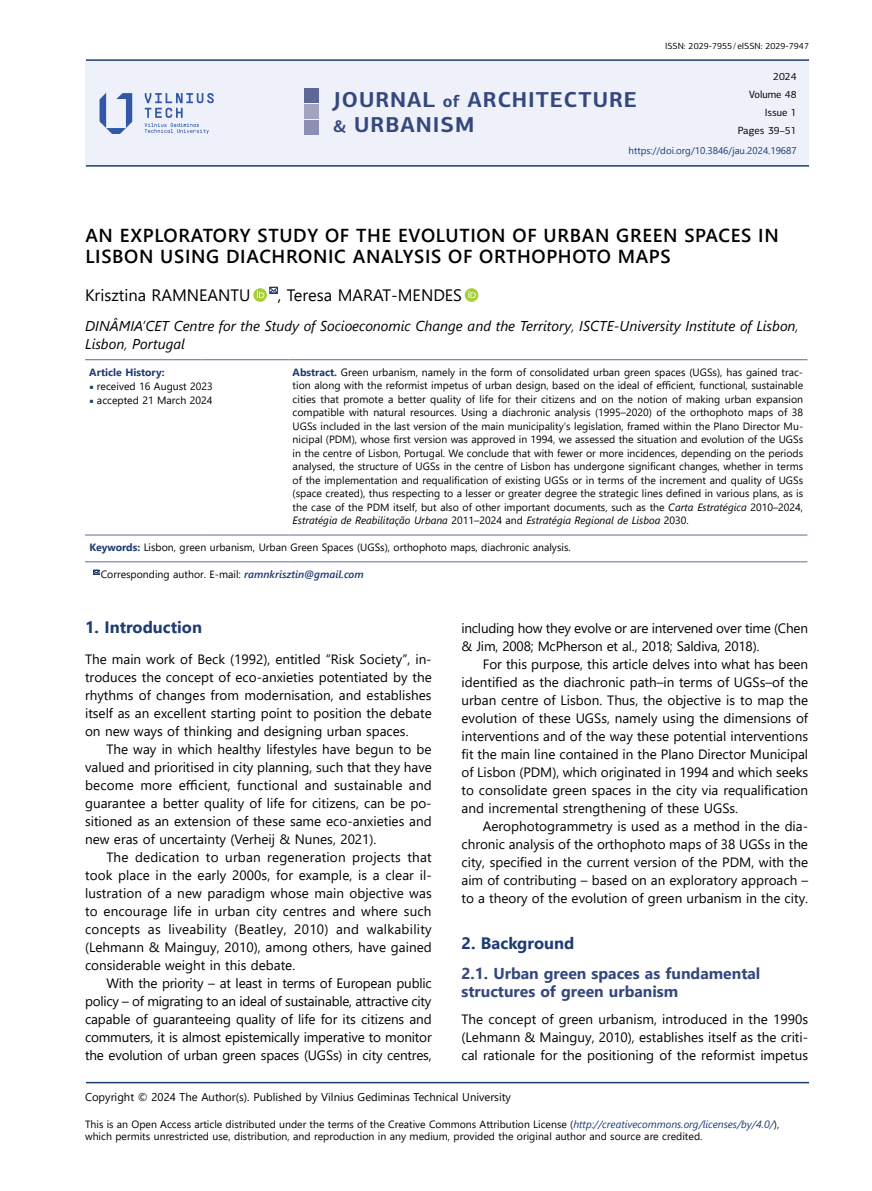
<style>
.page{position:relative;width:872px;height:1191px;background:#fff}
.page>*{position:absolute;margin:0;border:0;box-sizing:border-box;transform-origin:0 0}
.t1{font:700 21.6px/25px "PF Centro Sans Pro";letter-spacing:.045em;color:#35487e}
.t2{font:600 18.75px/21px "Segoe UI";letter-spacing:.035em;color:#000}
.t3{font:16.5px "Segoe UI";color:#000}
.t4{font:700 16.5px "Segoe UI";color:#1e3b73}
.t5{font:700 15.75px/18px "Segoe UI";color:#35487e}
.t6{font:italic 14.25px/17.2px "Segoe UI";color:#000}
.t7{font:13.5px/18px "Segoe UI";color:#000;text-align:justify}
.t8{font:11.25px "Segoe UI";color:#000}
.t9{font:10.5px/13.5px "Segoe UI";color:#000}
.t10{font:10.5px/18.1px "PF Centro Sans Pro";color:#000;text-align:right}
.t11{font:700 10.5px "Segoe UI";color:#1e3b73}
.t12{font:9.75px "Segoe UI";color:#1e3b73}
.t13{font:9px "PF Centro Sans Pro";color:#000}
.s1{font-size:16.8px}
.s2{font-size:17.1px}
.s3{font-weight:300}
.s4{font-weight:700;color:#1e3b73}
.s5{font-style:italic}
.s6{font-family:"Minion Pro";color:#1e3b73}
.s7{font-weight:600;font-style:italic;color:#1e3b73}
.s8{font-style:italic;color:#1e3b73}
</style>
<div class="page">
<div style="left:86px;top:61px;width:723px;height:104px;background:#eef1fa"></div>
<hr style="left:86px;top:59px;width:723px;height:2px;background:#1e3b73">
<hr style="left:86px;top:165px;width:723px;height:2px;background:#1e3b73">
<svg style="left:99px;top:93px;width:33px;height:41px"></svg>
<svg style="left:145px;top:93px;width:69px;height:41px"></svg>
<div style="left:304px;top:89px;width:14px;height:14px;background:#5f6796"></div>
<div style="left:304px;top:120px;width:14px;height:14px;background:#8c8eb2"></div>
<div style="left:304px;top:104px;width:14px;height:15px;background:#a2a3c1"></div>
<hr style="left:86px;top:1081px;width:723px;height:2px;background:#1e3b73">
<svg style="left:253px;top:288px;width:14px;height:14px"></svg>
<svg style="left:257px;top:286px;width:21px;height:12px"></svg>
<div style="left:465px;top:288px;width:13px;height:14px;background:#a6ce39;border-radius:50%"></div>
<svg style="left:468px;top:291px;width:8px;height:7px"></svg>
<hr style="left:85px;top:359px;width:117px;height:1px;background:#7579a3">
<hr style="left:202px;top:359px;width:86px;height:1px;background:#7579a3">
<hr style="left:288px;top:359px;width:519px;height:1px;background:#7579a3">
<hr style="left:85px;top:534px;width:117px;height:1px;background:#7579a3">
<hr style="left:202px;top:534px;width:86px;height:1px;background:#7579a3">
<hr style="left:288px;top:534px;width:519px;height:1px;background:#7579a3">
<hr style="left:85px;top:561px;width:117px;height:1px;background:#7579a3">
<hr style="left:202px;top:561px;width:86px;height:1px;background:#7579a3">
<hr style="left:288px;top:561px;width:519px;height:1px;background:#7579a3">
<svg style="left:93px;top:570px;width:7px;height:5px"></svg>
<p class="t13" style="left:665px;top:41px;width:145px">ISSN: 2029-7955/eISSN: 2029-7947</p>
<p class="t10" style="left:737px;top:67px;width:60px">2024<br>Volume 48<br>Issue 1<br>Pages 39–51</p>
<p class="t12" style="left:628px;top:141px;width:170px">https://doi.org/10.3846/jau.2024.19687</p>
<h1 class="t1" style="left:333px;top:87px;width:305px">JOURNAL <span class="s1">of</span> ARCHITECTURE <span class="s2">&amp;</span> URBANISM</h1>
<h2 class="t2" style="left:85px;top:223px;width:695px">AN EXPLORATORY STUDY OF THE EVOLUTION OF URBAN GREEN SPACES IN<br>LISBON USING DIACHRONIC ANALYSIS OF ORTHOPHOTO MAPS</h2>
<p class="t3" style="left:85px;top:280px;width:167px">Krisztina RAMNEANTU</p>
<p class="t3" style="left:278px;top:280px;width:186px">, Teresa MARAT-MENDES</p>
<p class="t6" style="left:85px;top:315px;width:715px">DINÂMIA’CET Centre for the Study of Socioeconomic Change and the Territory<span class="s3">,</span> ISCTE-University Institute of Lisbon<span class="s3">,<br></span>Lisbon<span class="s3">,</span> Portugal</p>
<p class="t11" style="left:89px;top:362px;width:77px">Article History:</p>
<p class="t9" style="left:293px;top:364px;width:512px;text-align:justify"><span class="s4">Abstract.</span> Green urbanism, namely in the form of consolidated urban green spaces (UGSs), has gained trac&shy;tion along with the reformist impetus of urban design, based on the ideal of efficient, functional, sustainable cities that promote a better quality of life for their citizens and on the notion of making urban expansion compatible with natural resources. Using a diachronic analysis (1995–2020) of the orthophoto maps of 38<br>UGSs included in the last version of the main municipality’s legislation, framed within the Plano Director Mu&shy;nicipal (PDM), whose first version was approved in 1994, we assessed the situation and evolution of the UGSs in the centre of Lisbon, Portugal. We conclude that with fewer or more incidences, depending on the periods analysed, the structure of UGSs in the centre of Lisbon has undergone significant changes, whether in terms of the implementation and requalification of existing UGSs or in terms of the increment and quality of UGSs (space created), thus respecting to a lesser or greater degree the strategic lines defined in various plans, as is the case of the PDM itself, but also of other important documents, such as the <span class="s5">Carta Estratégica</span> 2010–2024, <span class="s5">Estratégia de Reabilitação Urbana</span> 2011–2024 and <span class="s5">Estratégia Regional de Lisboa</span> 2030.</p>
<p class="t9" style="left:89px;top:379px;width:125px"><span class="s6">■</span> received 16 August 2023</p>
<p class="t9" style="left:89px;top:392px;width:125px"><span class="s6">■</span> accepted 21 March 2024</p>
<p class="t9" style="left:89px;top:540px;width:483px"><span class="s4">Keywords:</span> Lisbon, green urbanism, Urban Green Spaces (UGSs), orthophoto maps, diachronic analysis.</p>
<p class="t9" style="left:101px;top:566px;width:264px">Corresponding author. E-mail: <span class="s7">ramnkrisztin@gmail.com</span></p>
<p class="t4" style="left:85px;top:611px;width:118px">1. Introduction</p>
<p class="t7" style="left:85px;top:649px;width:348px">The main work of Beck (1992), entitled “Risk Society”, in&shy;troduces the concept of eco-anxieties potentiated by the rhythms of changes from modernisation, and establishes itself as an excellent starting point to position the debate on new ways of thinking and designing urban spaces.</p>
<p class="t7" style="left:85px;top:739px;width:348px;text-indent:21px">The way in which healthy lifestyles have begun to be valued and prioritised in city planning, such that they have become more efficient, functional and sustainable and guarantee a better quality of life for citizens, can be po&shy;sitioned as an extension of these same eco-anxieties and new eras of uncertainty (Verheij &amp; Nunes, 2021).</p>
<p class="t7" style="left:85px;top:847px;width:348px;text-indent:21px">The dedication to urban regeneration projects that took place in the early 2000s, for example, is a clear il&shy;lustration of a new paradigm whose main objective was to encourage life in urban city centres and where such concepts as liveability (Beatley, 2010) and walkability (Lehmann &amp; Mainguy, 2010), among others, have gained considerable weight in this debate.</p>
<p class="t7" style="left:85px;top:972px;width:348px;text-indent:21px">With the priority – at least in terms of European public policy – of migrating to an ideal of sustainable, attractive city capable of guaranteeing quality of life for its citizens and commuters, it is almost epistemically imperative to monitor the evolution of urban green spaces (UGSs) in city centres,</p>
<p class="t7" style="left:461px;top:618px;width:348px">including how they evolve or are intervened over time (Chen &amp; Jim, 2008; McPherson et al., 2018; Saldiva, 2018).</p>
<p class="t7" style="left:461px;top:654px;width:348px;text-indent:21px">For this purpose, this article delves into what has been identified as the diachronic path–in terms of UGSs–of the urban centre of Lisbon. Thus, the objective is to map the evolution of these UGSs, namely using the dimensions of interventions and of the way these potential interventions fit the main line contained in the Plano Director Municipal of Lisbon (PDM), which originated in 1994 and which seeks to consolidate green spaces in the city via requalification and incremental strengthening of these UGSs.</p>
<p class="t7" style="left:461px;top:816px;width:348px;text-indent:21px">Aerophotogrammetry is used as a method in the dia&shy;chronic analysis of the orthophoto maps of 38 UGSs in the city, specified in the current version of the PDM, with the aim of contributing – based on an exploratory approach – to a theory of the evolution of green urbanism in the city.</p>
<p class="t4" style="left:461px;top:927px;width:114px">2. Background</p>
<p class="t5" style="left:461px;top:963px;width:300px">2.1. Urban green spaces as fundamental structures of green urbanism</p>
<p class="t7" style="left:461px;top:1009px;width:348px">The concept of green urbanism, introduced in the 1990s (Lehmann &amp; Mainguy, 2010), establishes itself as the criti&shy;cal rationale for the positioning of the reformist impetus</p>
<p class="t8" style="left:85px;top:1086px;width:427px">Copyright © 2024 The Author(s). Published by Vilnius Gediminas Technical University</p>
<p class="t9" style="left:85px;top:1117px;width:695px;line-height:12px">This is an Open Access article distributed under the terms of the Creative Commons Attribution License (<span class="s8">http://creativecommons.org/licenses/by/4.0/</span>), which permits unrestricted use, distribution, and reproduction in any medium, provided the original author and source are credited.</p>
</div>
